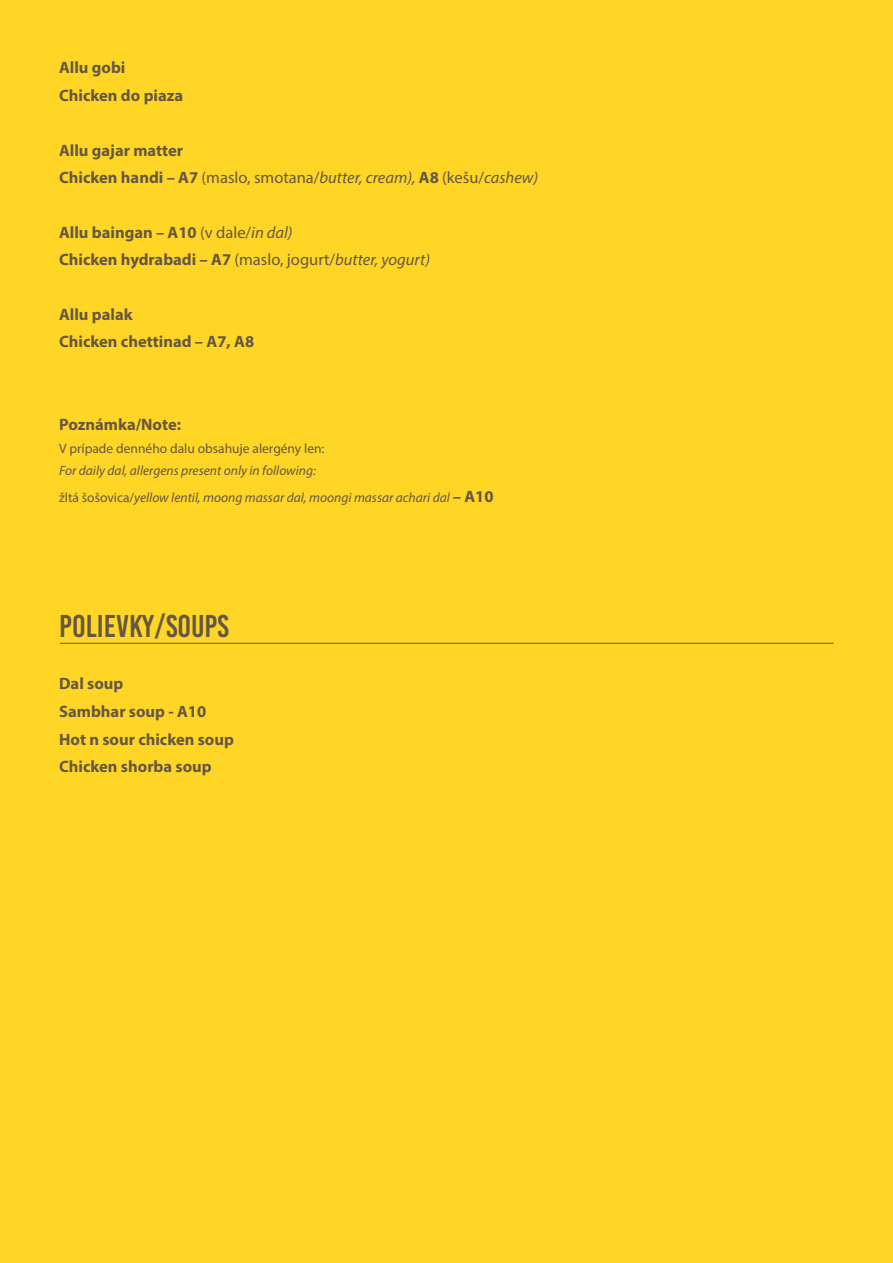
<style>
.page{position:relative;width:893px;height:1263px;background:#ffd626}
.page>*{position:absolute;margin:0;border:0;box-sizing:border-box;transform-origin:0 0}
.t1{font:31.5px "Bebas Kai";color:#655742}
.t2{font:700 16.5px/27.6px "Myriad Pro";color:#655742}
.t3{font:italic 13.5px/26.5px "Myriad Pro";color:#655742}
.t4{font:13.5px "Myriad Pro";color:#655742}
.s1{font-weight:400}
.s2{font-weight:400;font-style:italic}
.s3{font-style:normal}
.s4{font-weight:700;font-style:normal;font-size:16.5px}
</style>
<div class="page">
<hr style="left:60px;top:643px;width:774px;height:1px;background:#655742">
<p class="t2" style="left:59px;top:55px;width:126px">Allu gobi<br>Chicken do piaza</p>
<p class="t2" style="left:59px;top:138px;width:481px">Allu gajar matter<br>Chicken handi – A7 <span class="s1">(maslo, smotana/</span><span class="s2">butter, cream),</span> A8 <span class="s1">(kešu/</span><span class="s2">cashew)</span></p>
<p class="t2" style="left:59px;top:220px;width:372px">Allu baingan – A10 <span class="s1">(v dale/</span><span class="s2">in dal)<br></span>Chicken hydrabadi – A7 <span class="s1">(maslo, jogurt/</span><span class="s2">butter, yogurt)</span></p>
<p class="t2" style="left:59px;top:302px;width:196px">Allu palak<br>Chicken chettinad – A7, A8</p>
<p class="t2" style="left:59px;top:412px;width:123px">Poznámka/Note:</p>
<p class="t4" style="left:59px;top:443px;width:267px">V prípade denného dalu obsahuje alergény len:</p>
<p class="t3" style="left:59px;top:458px;width:436px">For daily dal, allergens present only in following:<br><span class="s3">žltá šošovica/</span>yellow lentil, moong massar dal, moongi massar achari dal <span class="s4">– A10</span></p>
<h1 class="t1" style="left:59px;top:613px;width:171px">POLiEVKY/SOUPS</h1>
<p class="t2" style="left:59px;top:671px;width:176px">Dal soup<br>Sambhar soup - A10<br>Hot n sour chicken soup<br>Chicken shorba soup</p>
</div>
